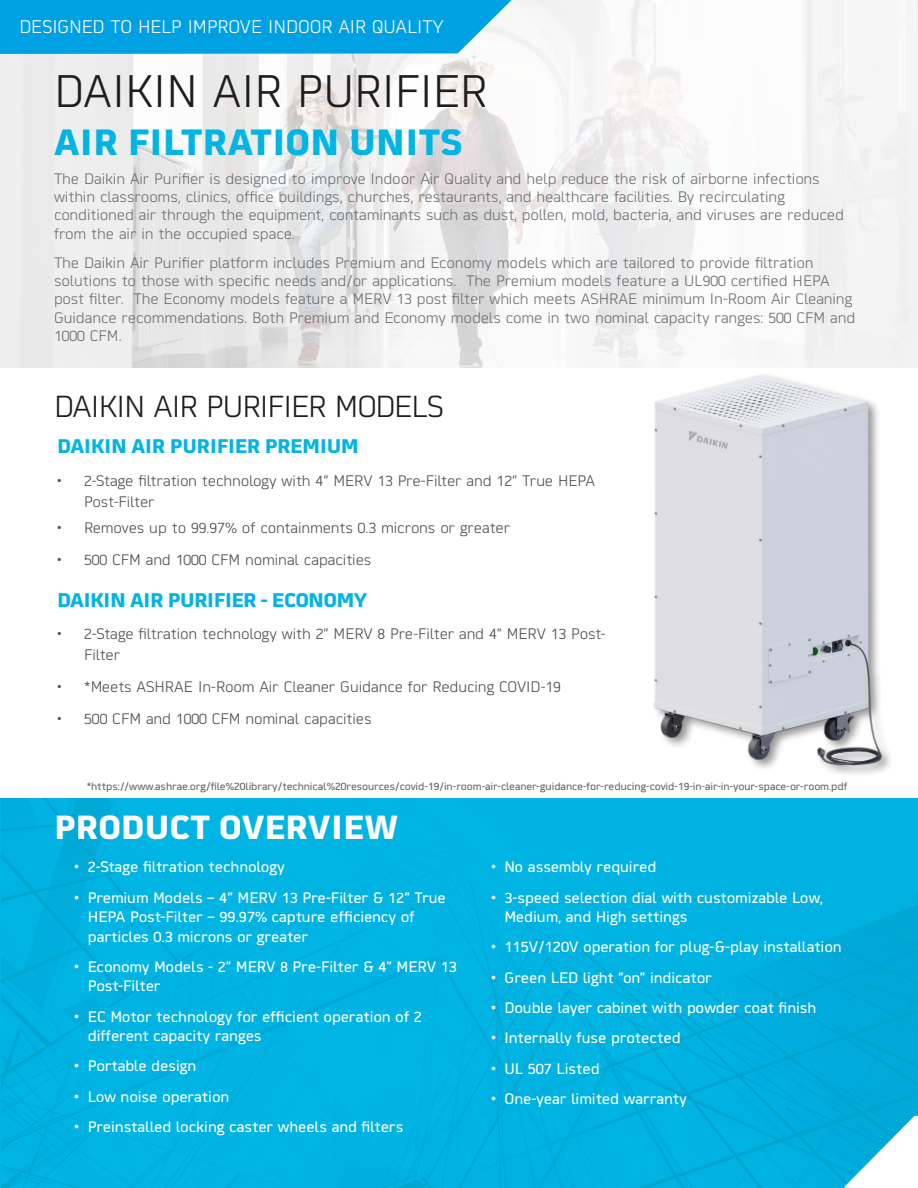
<style>
.page{position:relative;width:918px;height:1188px;background:#fff}
.page>*{position:absolute;margin:0;border:0;box-sizing:border-box;transform-origin:0 0}
.ASP-2_Headline_01{font:300 45px "Martian B Thai";color:#201c1d}
.ASP-2_Headline_01-2{font:700 36px "Martian B Thai";color:#00b4e3}
.ASP-2_Headline_01-3{font:700 33px "Martian B Thai";color:#fff}
.ASP-2_Headline_01-4{font:300 30px "Martian B Thai";letter-spacing:-.03em;color:#201c1d}
.CS_Headline{font:700 19.5px "Martian B Thai";letter-spacing:-.03em;color:#00b4e3}
.Case_Study_Category{font:300 18px "Martian B Thai";color:#fff}
.t1{font:300 15px/18.3px "Martian B Thai";letter-spacing:-.01em;color:#6c6d70}
.t2{font:15px/19.5px "Martian B Thai";letter-spacing:-.01em;color:#fff}
.t3{font:300 15px/21px "Martian B Thai";letter-spacing:-.01em;color:#514b4b}
.t4{font:10.5px "Martian B Thai";letter-spacing:-.01em;color:#636366}
</style>
<div class="page">
<svg style="left:0;top:0;width:918px;height:367px;fill:#f1f1f1"></svg>
<svg style="left:0;top:0;width:512px;height:54px;background:#0ea6e4"></svg>
<div style="left:652px;top:372px;width:241px;height:406px;background:#231f20;opacity:.48"></div>
<img style="left:654px;top:374px;width:228px;height:392px">
<div style="left:0;top:798px;width:918px;height:390px;background:#00b4e3"></div>
<svg style="left:845px;top:1116px;width:73px;height:72px"></svg>
<p class="Case_Study_Category" style="left:20px;top:13px;width:426px">DESIGNED TO HELP IMPROVE INDOOR AIR QUALITY</p>
<p class="ASP-2_Headline_01" style="left:54px;top:56px;width:435px">DAIKIN AIR PURIFIER</p>
<p class="ASP-2_Headline_01-2" style="left:54px;top:111px;width:410px">AIR FILTRATION UNITS</p>
<p class="t1" style="left:54px;top:168px;width:791px">The Daikin Air Purifier is designed to improve Indoor Air Quality and help reduce the risk of airborne infections within classrooms, clinics, office buildings, churches, restaurants, and healthcare facilities. By recirculating conditioned air through the equipment, contaminants such as dust, pollen, mold, bacteria, and viruses are reduced from the air in the occupied space.</p>
<p class="t1" style="left:54px;top:252px;width:803px">The Daikin Air Purifier platform includes Premium and Economy models which are tailored to provide filtration solutions to those with specific needs and/or applications. The Premium models feature a UL900 certified HEPA post filter. The Economy models feature a MERV 13 post filter which meets ASHRAE minimum In-Room Air Cleaning Guidance recommendations. Both Premium and Economy models come in two nominal capacity ranges: 500 CFM and 1000 CFM.</p>
<p class="ASP-2_Headline_01-4" style="left:54px;top:383px;width:391px">DAIKIN AIR PURIFIER MODELS</p>
<p class="CS_Headline" style="left:57px;top:429px;width:304px">DAIKIN AIR PURIFIER PREMIUM</p>
<p class="t3" style="left:84px;top:469px;width:513px;text-indent:-27px">• 2-Stage filtration technology with 4” MERV 13 Pre-Filter and 12” True HEPA<br>Post-Filter</p>
<p class="t3" style="left:57px;top:516px;width:455px">• Removes up to 99.97% of containments 0.3 microns or greater</p>
<p class="t3" style="left:57px;top:548px;width:316px">• 500 CFM and 1000 CFM nominal capacities</p>
<p class="CS_Headline" style="left:57px;top:583px;width:312px">DAIKIN AIR PURIFIER - ECONOMY</p>
<p class="t3" style="left:84px;top:622px;width:523px;text-indent:-27px">• 2-Stage filtration technology with 2” MERV 8 Pre-Filter and 4” MERV 13 Post-<br>Filter</p>
<p class="t3" style="left:57px;top:675px;width:505px">• *Meets ASHRAE In-Room Air Cleaner Guidance for Reducing COVID-19</p>
<p class="t3" style="left:57px;top:707px;width:316px">• 500 CFM and 1000 CFM nominal capacities</p>
<p class="t4" style="left:87px;top:778px;width:762px">*https://www.ashrae.org/file%20library/technical%20resources/covid-19/in-room-air-cleaner-guidance-for-reducing-covid-19-in-air-in-your-space-or-room.pdf</p>
<p class="ASP-2_Headline_01-3" style="left:54px;top:799px;width:346px">PRODUCT OVERVIEW</p>
<p class="t2" style="left:74px;top:856px;width:212px">• 2-Stage filtration technology</p>
<p class="t2" style="left:88px;top:886px;width:360px;text-indent:-14px">• Premium Models – 4” MERV 13 Pre-Filter &amp; 12” True<br>HEPA Post-Filter – 99.97% capture efficiency of particles 0.3 microns or greater</p>
<p class="t2" style="left:88px;top:956px;width:371px;text-indent:-14px">• Economy Models - 2” MERV 8 Pre-Filter &amp; 4” MERV 13<br>Post-Filter</p>
<p class="t2" style="left:88px;top:1005px;width:336px;text-indent:-14px">• EC Motor technology for efficient operation of 2 different capacity ranges</p>
<p class="t2" style="left:74px;top:1055px;width:124px">• Portable design</p>
<p class="t2" style="left:74px;top:1086px;width:157px">• Low noise operation</p>
<p class="t2" style="left:74px;top:1116px;width:331px">• Preinstalled locking caster wheels and filters</p>
<p class="t2" style="left:491px;top:856px;width:167px">• No assembly required</p>
<p class="t2" style="left:505px;top:886px;width:320px;text-indent:-14px">• 3-speed selection dial with customizable Low,<br>Medium, and High settings</p>
<p class="t2" style="left:491px;top:936px;width:352px">• 115V/120V operation for plug-&amp;-play installation</p>
<p class="t2" style="left:491px;top:966px;width:222px">• Green LED light “on” indicator</p>
<p class="t2" style="left:491px;top:997px;width:327px">• Double layer cabinet with powder coat finish</p>
<p class="t2" style="left:491px;top:1027px;width:191px">• Internally fuse protected</p>
<p class="t2" style="left:491px;top:1057px;width:110px">• UL 507 Listed</p>
<p class="t2" style="left:491px;top:1088px;width:197px">• One-year limited warranty</p>
</div>
